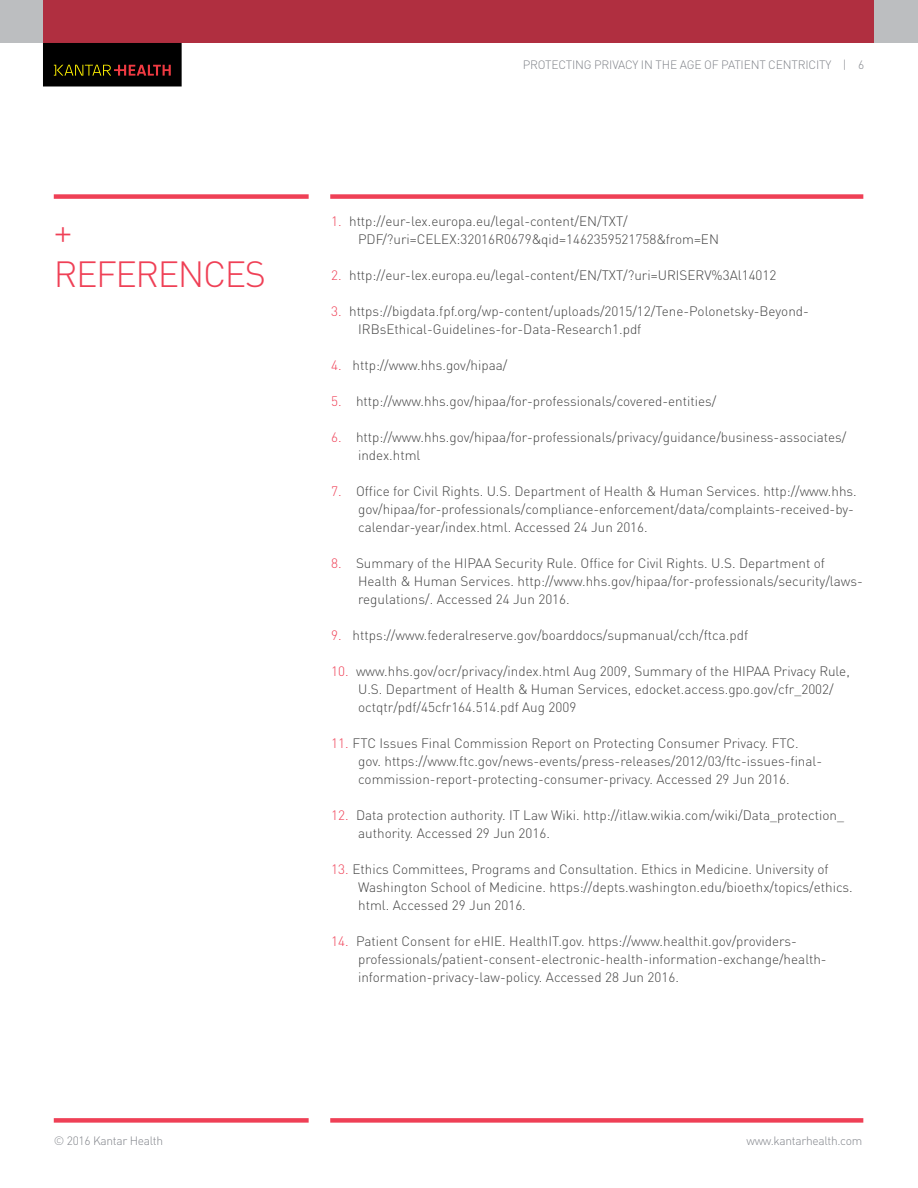
<style>
.page{position:relative;width:918px;height:1188px;background:#fff}
.page>*{position:absolute;margin:0;border:0;box-sizing:border-box;transform-origin:0 0}
.t1{font:300 36px/43.2px "DINOT";letter-spacing:-.04em;color:#ef4056}
.t2{font:300 13.5px/18px "DINOT";color:#434343}
.t3{font:300 13.5px "DINOT";color:#ef4056}
.t4{font:300 12px "DINOT";letter-spacing:-.025em;color:#81848a}
.s1{color:#ef4056}
.s2{color:#434343}
</style>
<div class="page">
<div style="left:0;top:0;width:918px;height:43px;background:#bcbec0"></div>
<div style="left:54px;top:194px;width:255px;height:5px;background:#ef4056"></div>
<div style="left:54px;top:1118px;width:255px;height:5px;background:#ef4056"></div>
<div style="left:330px;top:194px;width:533px;height:5px;background:#ef4056"></div>
<div style="left:330px;top:1118px;width:533px;height:5px;background:#ef4056"></div>
<div style="left:43px;top:43px;width:139px;height:43px;background:#000"></div>
<svg style="left:54px;top:65px;width:117px;height:11px"></svg>
<div style="left:43px;top:0;width:831px;height:43px;background:#b02f40"></div>
<p class="t4" style="left:523px;top:56px;width:343px">Protecting Privacy in the Age of Patient C entricity | 6</p>
<h1 class="t1" style="left:54px;top:207px;width:214px">+<br>REFERENCES</h1>
<p class="t2" style="left:358px;top:212px;width:271px;text-indent:-27px"><span class="s1">1.</span> http://eur-lex.europa.eu/legal-content/EN/TXT/<br>PDF/?uri=CELE</p>
<p class="t2" style="left:449px;top:230px;width:261px">X:32016R0679&amp;qid=1462359521758&amp;from=EN</p>
<p class="t2" style="left:331px;top:266px;width:336px"><span class="s1">2.</span> http://eur-lex.europa.eu/legal-content/EN/TXT/?uri=URISERV</p>
<p class="t2" style="left:712px;top:266px;width:66px">%3Al14012</p>
<p class="t2" style="left:358px;top:302px;width:452px;text-indent:-27px"><span class="s1">3.</span> https://bigdata.fpf.org/wp-content/uploads/2015/12/Tene-Polonetsky-Beyond-<br>IRBsEthical-Guidelines-for-Data-Research1.pdf</p>
<p class="t2" style="left:331px;top:356px;width:178px"><span class="s1">4.</span> http://www.hhs.gov/hipaa/</p>
<p class="t2" style="left:331px;top:392px;width:387px"><span class="s1">5.</span> http://www.hhs.gov/hipaa/for-professionals/covered-entities/</p>
<p class="t2" style="left:358px;top:428px;width:490px;text-indent:-27px"><span class="s1">6.</span> http://www.hhs.gov/hipaa/for-professionals/privacy/guidance/business-associates/ index.html</p>
<p class="t2" style="left:358px;top:482px;width:500px;text-indent:-27px"><span class="s1">7.</span> Office for Civil Rights. U .S. Department of H ealth &amp; H uman Services. http://www.hhs. gov/hipaa/for-professionals/compliance-enforcement/data/complaints-received-by&shy;calendar-year/index.html. Accessed 24 Jun 2016.</p>
<p class="t2" style="left:358px;top:554px;width:506px;text-indent:-27px"><span class="s1">8.</span> Summary of the HI PAA Security Rule. Office for Civil Rights. U .S. Department of<br>H ealth &amp; H uman Services. http://www.hhs.gov/hipaa/for-professionals/security/laws&shy;regulations/. Accessed 24 Jun 2016.</p>
<p class="t2" style="left:331px;top:626px;width:418px"><span class="s1">9.</span> https://www.federalreserve.gov/boarddocs/supmanual/cch/ftca.pdf</p>
<p class="t2" style="left:358px;top:662px;width:493px;text-indent:-27px"><span class="s1">10.</span> www.hhs.gov/ocr/privacy/index.html Aug 2009, Summary of the HI PAA Privacy Rule,<br>U .S. Department of H ealth &amp; H uman Services, edocket.access.gpo.gov/cfr_2002/ octqtr/pdf/45cfr164.514.pdf Aug 2009</p>
<p class="t3" style="left:331px;top:733px;width:30px">11. <span class="s2">FTC</span></p>
<p class="t2" style="left:358px;top:734px;width:466px;text-indent:21px">Issues Final Commission Report on Protecting Consumer Privacy. FTC. gov. https://www.ftc.gov/news-events/press-releases/2012/03/ftc-issues-final&shy;commission-report-protecting-consumer-privacy. Accessed 29 Jun 2016.</p>
<p class="t2" style="left:358px;top:806px;width:487px;text-indent:-27px"><span class="s1">12.</span> Data protection authority. IT Law Wiki. http://itlaw.wikia.com/wiki/Data_protection_ authority. Accessed 29 Jun 2016.</p>
<p class="t2" style="left:358px;top:860px;width:496px;text-indent:-27px"><span class="s1">13.</span> Ethics Committees, Programs and Consultation. Ethics in Medicine. U niversity of<br>Washington School of Medicine. https://depts.washington.edu/bioethx/topics/ethics. html. Accessed 29 Jun 2016.</p>
<p class="t2" style="left:358px;top:932px;width:470px;text-indent:-27px"><span class="s1">14.</span> Patient Consent for eHIE. H ealthIT.gov. https://www.healthit.gov/providers&shy;professionals/patient-consent-electronic-health-information-exchange/health&shy;information-privacy-law-policy. Accessed 28 Jun 2016.</p>
<p class="t4" style="left:54px;top:1132px;width:111px">© 2016 Kantar Health</p>
<p class="t4" style="left:747px;top:1132px;width:117px">www.kantarhealth.com</p>
</div>
